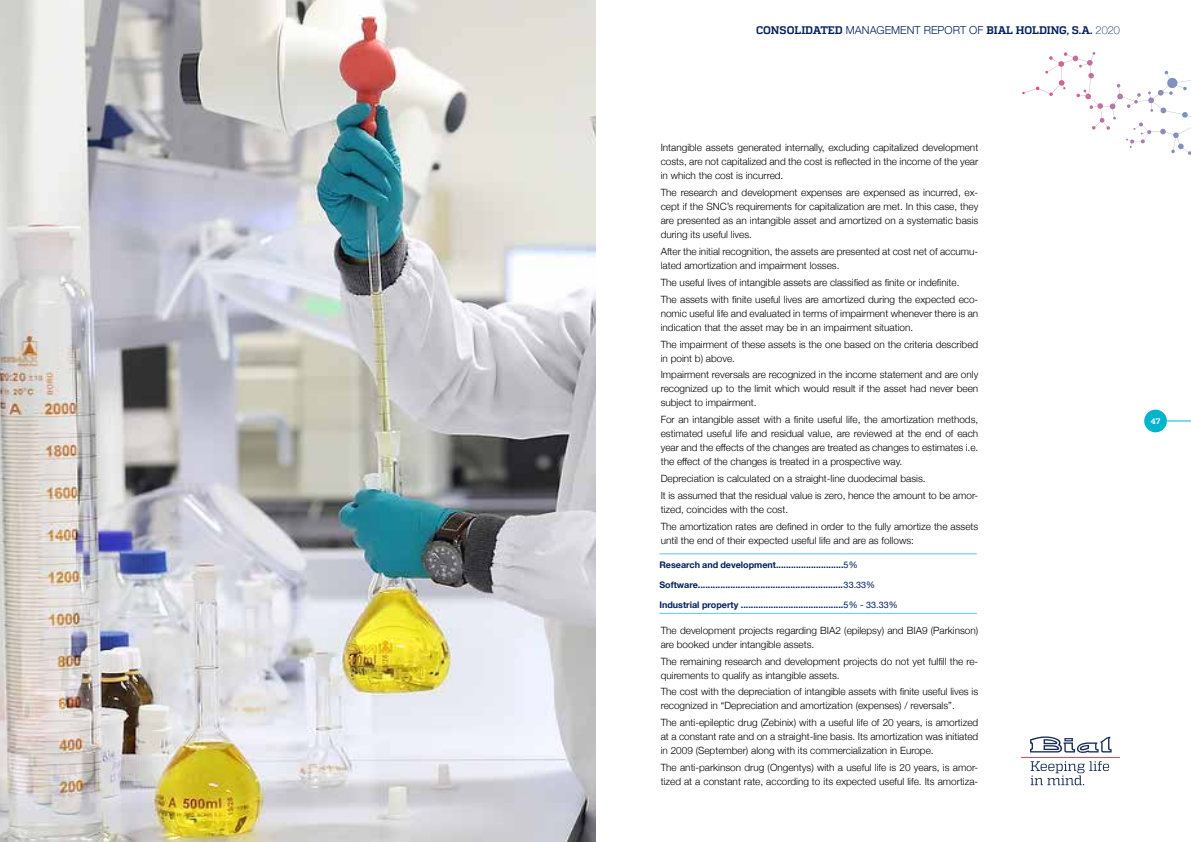
<style>
.page{position:relative;width:1191px;height:842px;background:#fff}
.page>*{position:absolute;margin:0;border:0;box-sizing:border-box;transform-origin:0 0}
.t1{font:700 11px "Quadon";letter-spacing:-.01em;color:#00205c}
.t2{font:300 10px/14px "Helvetica Neue";color:#000}
.t3{font:700 9px/19.7px "Helvetica Neue";color:#00205c}
.t4{font:700 8px "Quadon";color:#fff}
.s1{font-family:"Helvetica Neue";font-weight:300}
.s2{font-family:"Helvetica Neue";font-weight:100}
.s3{font-weight:400}
</style>
<div class="page">
<div style="left:1144px;top:410px;width:22px;height:22px;background:#00b4cc;border-radius:50%"></div>
<svg style="left:1166px;top:421px;width:25px;height:1px"></svg>
<svg style="left:1030px;top:736px;width:81px;height:17px"></svg>
<hr style="left:1021px;top:757px;width:99px;height:1px;background:#ef454e">
<svg style="left:1030px;top:761px;width:79px;height:24px"></svg>
<svg style="left:1110px;top:70px;width:81px;height:35px"></svg>
<img style="left:0;top:0;width:595px;height:842px">
<hr style="left:659px;top:553px;width:184px;height:1px;background:#5ccae8">
<hr style="left:843px;top:553px;width:134px;height:1px;background:#5ccae8">
<hr style="left:659px;top:613px;width:184px;height:1px;background:#5ccae8">
<hr style="left:843px;top:613px;width:134px;height:1px;background:#5ccae8">
<p class="t1" style="left:756px;top:23px;width:365px">CONSOLIDATED <span class="s1">MANAGEMENT REPORT OF</span> BIAL HOLDING, S.A. <span class="s2">2020</span></p>
<p class="t2" style="left:660px;top:140px;width:319px;text-align:justify">Intangible assets generated internally, excluding capitalized development costs, are not capitalized and the cost is reflected in the income of the year in which the cost is incurred.</p>
<p class="t2" style="left:660px;top:185px;width:319px;text-align:justify">The research and development expenses are expensed as incurred, ex&shy;cept if the SNC’s requirements for capitalization are met. In this case, they are presented as an intangible asset and amortized on a systematic basis during its useful lives.</p>
<p class="t2" style="left:660px;top:244px;width:319px">After the initial recognition, the assets are presented at cost net of accumu&shy;lated amortization and impairment losses.</p>
<p class="t2" style="left:660px;top:273px;width:319px;line-height:16.8px">The useful lives of intangible assets are classified as finite or indefinite.<br>The assets with finite useful lives are amortized during the expected eco-</p>
<p class="t2" style="left:660px;top:305px;width:319px">nomic useful life and evaluated in terms of impairment whenever there is an indication that the asset may be in an impairment situation.</p>
<p class="t2" style="left:660px;top:336px;width:319px">The impairment of these assets is the one based on the criteria described in point b) above.</p>
<p class="t2" style="left:660px;top:367px;width:319px;text-align:justify">Impairment reversals are recognized in the income statement and are only recognized up to the limit which would result if the asset had never been subject to impairment.</p>
<p class="t2" style="left:660px;top:412px;width:319px;text-align:justify">For an intangible asset with a finite useful life, the amortization methods, estimated useful life and residual value, are reviewed at the end of each year and the effects of the changes are treated as changes to estimates i.e. the effect of the changes is treated in a prospective way.</p>
<p class="t2" style="left:660px;top:469px;width:319px;line-height:16.8px">Depreciation is calculated on a straight-line duodecimal basis.<br>It is assumed that the residual value is zero, hence the amount to be amor-</p>
<p class="t2" style="left:660px;top:500px;width:319px;line-height:16.8px">tized, coincides with the cost.<br>The amortization rates are defined in order to the fully amortize the assets</p>
<p class="t2" style="left:660px;top:532px;width:255px">until the end of their expected useful life and are as follows:</p>
<p class="t3" style="left:659px;top:555px;width:240px">Research and development...........................<span class="s3">5%<br></span>Software..........................................................<span class="s3">33.33%<br></span>Industrial property .........................................<span class="s3">5% - 33.33%</span></p>
<p class="t2" style="left:660px;top:622px;width:319px">The development projects regarding BIA2 (epilepsy) and BIA9 (Parkinson) are booked under intangible assets.</p>
<p class="t2" style="left:660px;top:653px;width:319px">The remaining research and development projects do not yet fulfill the re&shy;quirements to qualify as intangible assets.</p>
<p class="t2" style="left:660px;top:684px;width:319px">The cost with the depreciation of intangible assets with finite useful lives is recognized in “Depreciation and amortization (expenses) / reversals”.</p>
<p class="t2" style="left:660px;top:715px;width:319px;text-align:justify">The anti-epileptic drug (Zebinix) with a useful life of 20 years, is amortized at a constant rate and on a straight-line basis. Its amortization was initiated in 2009 (September) along with its commercialization in Europe.</p>
<p class="t2" style="left:660px;top:760px;width:319px">The anti-parkinson drug (Ongentys) with a useful life is 20 years, is amor&shy;tized at a constant rate, according to its expected useful life. Its amortiza-</p>
<p class="t4" style="left:1150px;top:417px;width:11px">47</p>
</div>
